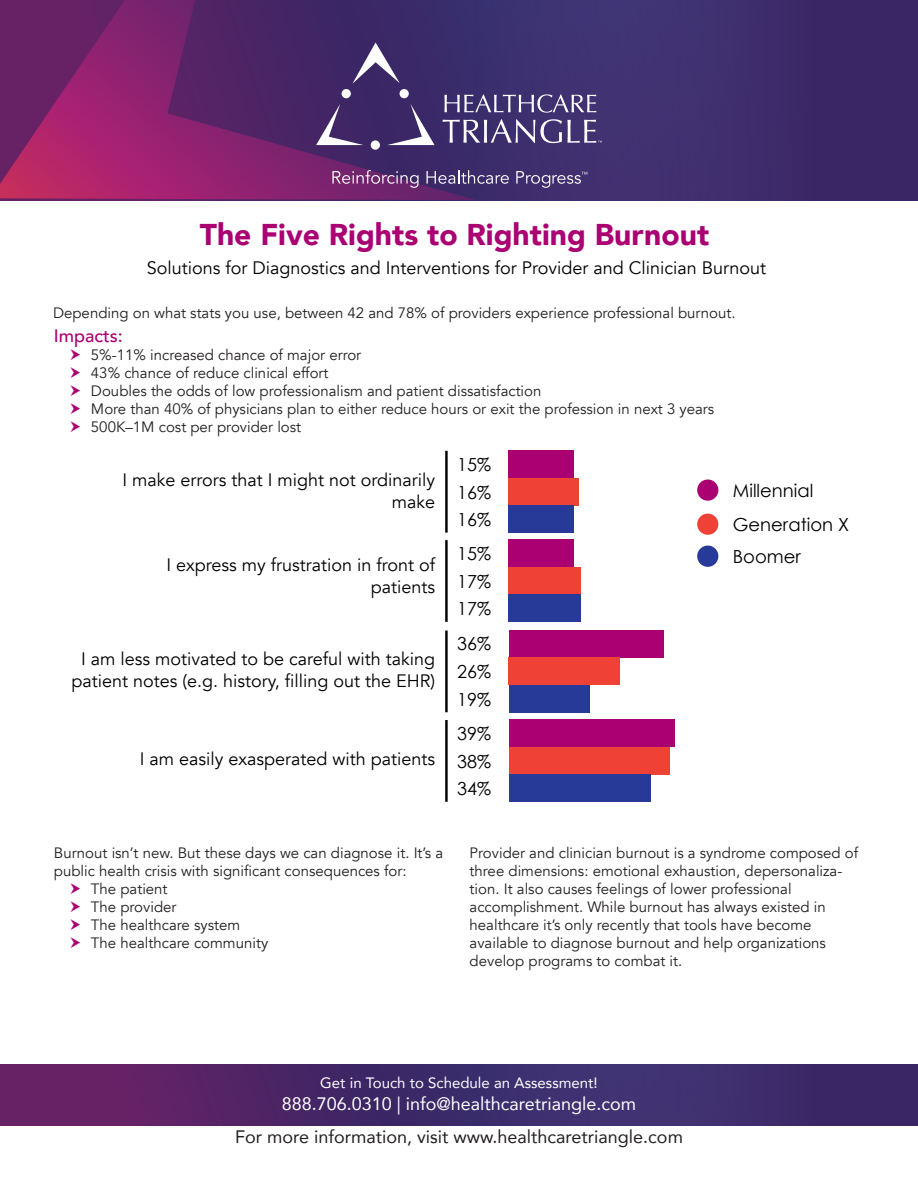
<style>
.page{position:relative;width:918px;height:1188px;background:#fff}
.page>*{position:absolute;margin:0;border:0;box-sizing:border-box;transform-origin:0 0}
.t1{font:900 30px "Avenir";color:#aa0072}
.t2{font:18px/21.6px "Avenir";color:#000;text-align:right}
.t3{font:18px/27.6px "Century Gothic";color:#000;text-align:justify}
.t4{font:18px "Avenir";color:#231f20}
.t5{font:18px "Avenir";color:#fff}
.t6{font:500 18px "Avenir";color:#aa0071}
.t7{font:15px/18px "Avenir";color:#231f20}
.t8{font:15px "Avenir";color:#fff}
</style>
<div class="page">
<div style="left:0;top:0;width:918px;height:200px;background:#3e2f6e"></div>
<svg style="left:0;top:1065px;width:918px;height:60px;background:#472869"></svg>
<svg style="left:0;top:0;width:475px;height:200px"></svg>
<svg style="left:352px;top:42px;width:48px;height:42px"></svg>
<svg style="left:387px;top:104px;width:48px;height:41px"></svg>
<svg style="left:316px;top:104px;width:48px;height:41px"></svg>
<div style="left:400px;top:89px;width:9px;height:9px;background:#fff;border-radius:50%"></div>
<div style="left:371px;top:140px;width:9px;height:10px;background:#fff;border-radius:50%"></div>
<div style="left:342px;top:89px;width:9px;height:9px;background:#fff;border-radius:50%"></div>
<svg style="left:444px;top:94px;width:152px;height:19px"></svg>
<svg style="left:443px;top:119px;width:159px;height:24px"></svg>
<svg style="left:332px;top:170px;width:87px;height:18px"></svg>
<svg style="left:427px;top:170px;width:82px;height:14px"></svg>
<svg style="left:516px;top:171px;width:71px;height:17px"></svg>
<hr style="left:445px;top:451px;width:3px;height:82px;background:#000">
<div style="left:508px;top:450px;width:65px;height:28px;background:#aa0071"></div>
<div style="left:508px;top:478px;width:70px;height:28px;background:#ef4136"></div>
<div style="left:508px;top:505px;width:65px;height:28px;background:#283a97"></div>
<hr style="left:445px;top:540px;width:3px;height:82px;background:#000">
<div style="left:509px;top:539px;width:65px;height:28px;background:#aa0071"></div>
<div style="left:509px;top:567px;width:72px;height:28px;background:#ef4136"></div>
<div style="left:509px;top:595px;width:72px;height:27px;background:#283a97"></div>
<hr style="left:445px;top:631px;width:3px;height:81px;background:#000">
<div style="left:509px;top:630px;width:154px;height:28px;background:#aa0071"></div>
<div style="left:509px;top:658px;width:111px;height:27px;background:#ef4136"></div>
<div style="left:509px;top:685px;width:80px;height:28px;background:#283a97"></div>
<hr style="left:445px;top:720px;width:3px;height:82px;background:#000">
<div style="left:509px;top:719px;width:165px;height:28px;background:#aa0071"></div>
<div style="left:509px;top:747px;width:161px;height:28px;background:#ef4136"></div>
<div style="left:509px;top:775px;width:142px;height:27px;background:#283a97"></div>
<div style="left:697px;top:480px;width:21px;height:21px;background:#aa0071;border-radius:50%"></div>
<div style="left:697px;top:514px;width:21px;height:21px;background:#ef4136;border-radius:50%"></div>
<div style="left:697px;top:546px;width:21px;height:21px;background:#283a97;border-radius:50%"></div>
<h1 class="t1" style="left:200px;top:209px;width:511px">The Five Rights to Righting Burnout</h1>
<p class="t2" style="left:147px;top:258px;width:621px">Solutions for Diagnostics and Interventions for Provider and Clinician Burnout</p>
<p class="t7" style="left:53px;top:304px;width:684px">Depending on what stats you use, between 42 and 78% of providers experience professional burnout.</p>
<p class="t6" style="left:54px;top:320px;width:71px">Impacts:</p>
<p class="t7" style="left:91px;top:346px;width:625px">5%-11% increased chance of major error<br>43% chance of reduce clinical effort<br>Doubles the odds of low professionalism and patient dissatisfaction<br>More than 40% of physicians plan to either reduce hours or exit the profession in next 3 years 500K–1M cost per provider lost</p>
<p class="t2" style="left:122px;top:470px;width:314px">I make errors that I might not ordinarily make</p>
<p class="t2" style="left:166px;top:554px;width:270px">I express my frustration in front of patients</p>
<p class="t2" style="left:72px;top:648px;width:365px;text-align:center">I am less motivated to be careful with taking patient notes (e.g. history, filling out the EHR)</p>
<p class="t2" style="left:140px;top:748px;width:297px">I am easily exasperated with patients</p>
<p class="t3" style="left:457px;top:450px;width:35px">15% 16% 16%</p>
<p class="t3" style="left:457px;top:539px;width:35px">15% 17% 17%</p>
<p class="t3" style="left:457px;top:630px;width:35px">36% 26% 19%</p>
<p class="t3" style="left:457px;top:719px;width:35px">39% 38% 34%</p>
<p class="t3" style="left:733px;top:473px;width:118px;line-height:34px">Millennial<br>Generation X</p>
<p class="t3" style="left:733px;top:542px;width:69px">Boomer</p>
<p class="t7" style="left:54px;top:844px;width:391px">Burnout isn’t new. But these days we can diagnose it. It’s a</p>
<p class="t7" style="left:54px;top:862px;width:354px">public health crisis with significant consequences for:</p>
<p class="t7" style="left:91px;top:880px;width:78px">The patient</p>
<p class="t7" style="left:91px;top:898px;width:87px">The provider</p>
<p class="t7" style="left:91px;top:916px;width:151px">The healthcare system</p>
<p class="t7" style="left:91px;top:934px;width:179px">The healthcare community</p>
<p class="t7" style="left:470px;top:844px;width:390px">Provider and clinician burnout is a syndrome composed of three dimensions: emotional exhaustion, depersonaliza&shy;tion. It also causes feelings of lower professional accomplishment. While burnout has always existed in healthcare it’s only recently that tools have become available to diagnose burnout and help organizations develop programs to combat it.</p>
<p class="t8" style="left:320px;top:1071px;width:279px">Get in Touch to Schedule an Assessment!</p>
<p class="t5" style="left:282px;top:1089px;width:356px">888.706.0310 | info@healthcaretriangle.com</p>
<p class="t4" style="left:235px;top:1122px;width:450px">For more information, visit www.healthcaretriangle.com</p>
</div>
